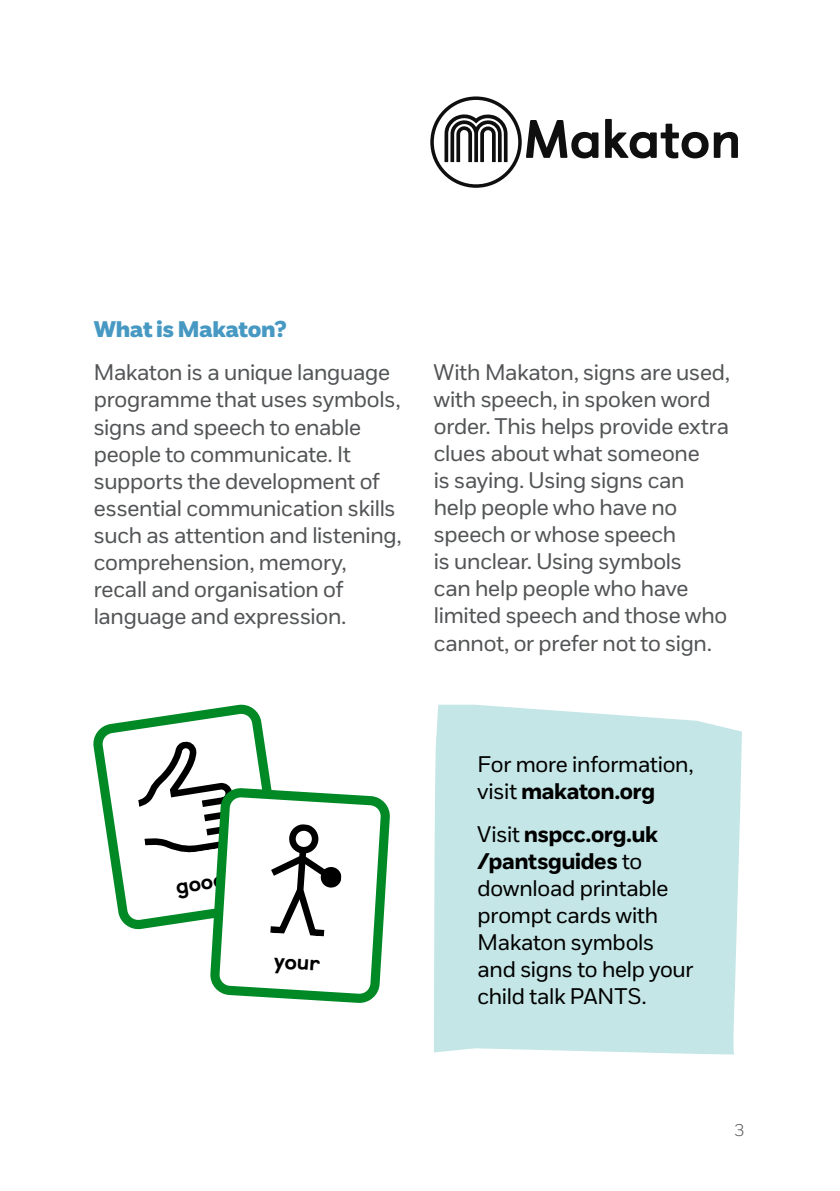
<style>
.page{position:relative;width:840px;height:1191px;background:#fff}
.page>*{position:absolute;margin:0;border:0;box-sizing:border-box;transform-origin:0 0}
.t1{font:800 54px "Castledown";letter-spacing:-.015em;color:#0f0f0f}
.t2{font:22.6px/27px "NSPCC";letter-spacing:-.01em;color:#525455}
.t3{font:22.6px/27px "NSPCC";letter-spacing:-.01em;color:#000}
.t4{font:22.6px "NSPCC Headline";color:#4799c3}
.t5{font:800 22px "Castledown";color:#000}
.t6{font:300 17px "NSPCC";color:#525455}
.s1{font-weight:700}
</style>
<div class="page">
<svg style="left:97px;top:704px;width:167px;height:224px"></svg>
<div style="left:434px;top:704px;width:307px;height:351px;background:#c5e6e6"></div>
<svg style="left:444px;top:114px;width:63px;height:48px"></svg>
<div style="left:430px;top:96px;width:91px;height:92px;border:3px solid #0f0f0f;border-radius:50%"></div>
<svg style="left:279px;top:803px;width:111px;height:200px"></svg>
<svg style="left:132px;top:737px;width:253px;height:261px"></svg>
<h1 class="t1" style="left:523px;top:95px;width:220px">Makaton</h1>
<p class="t4" style="left:94px;top:315px;width:194px">What is Makaton?</p>
<p class="t2" style="left:94px;top:359px;width:309px">Makaton is a unique language programme that uses symbols, signs and speech to enable people to communicate. It supports the development of essential communication skills such as attention and listening, comprehension, memory, recall and organisation of language and expression.</p>
<p class="t2" style="left:433px;top:358px;width:297px">With Makaton, signs are used, with speech, in spoken word order. This helps provide extra clues about what someone<br>is saying. Using signs can help people who have no speech or whose speech<br>is unclear. Using symbols<br>can help people who have limited speech and those who cannot, or prefer not to sign.</p>
<p class="t5" style="left:173px;top:868px;width:52px;rotate:-8deg">good</p>
<p class="t5" style="left:274px;top:942px;width:48px;rotate:3deg">your</p>
<p class="t3" style="left:477px;top:750px;width:217px">For more information, visit <span class="s1">makaton.org</span></p>
<p class="t3" style="left:477px;top:820px;width:217px">Visit <span class="s1">nspcc.org.uk /pantsguides</span> to download printable prompt cards with<br>Makaton symbols and signs to help your child talk PANTS.</p>
<p class="t6" style="left:733px;top:1119px;width:12px">3</p>
</div>
